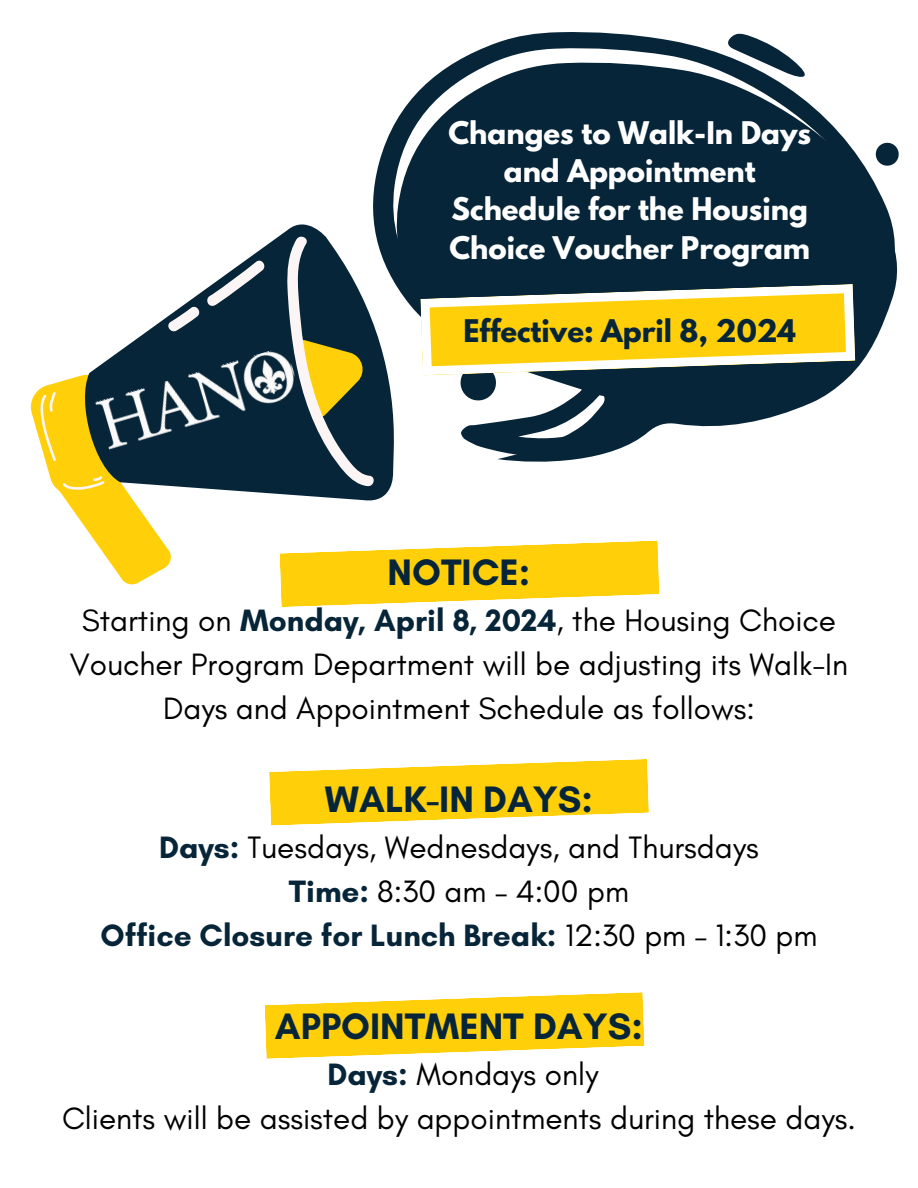
<style>
.page{position:relative;width:918px;height:1188px;background:#fff}
.page>*{position:absolute;margin:0;border:0;box-sizing:border-box;transform-origin:0 0}
.t1{font:700 37.5px "Glacial Indifference";color:#072538}
.t2{font:31.5px/43.8px "Glacial Indifference";color:#000;text-align:center}
.t3{font:700 27.6px/38.2px "League Spartan";color:#fff;text-align:center}
.t4{font:700 27.6px "League Spartan";color:#072538}
.s1{font-weight:700;color:#072538}
</style>
<div class="page">
<svg style="left:127px;top:224px;width:182px;height:273px"></svg>
<svg style="left:163px;top:257px;width:108px;height:78px"></svg>
<svg style="left:30px;top:369px;width:143px;height:216px"></svg>
<svg style="left:282px;top:229px;width:27px;height:264px"></svg>
<svg style="left:309px;top:32px;width:590px;height:469px;fill:#072538"></svg>
<svg style="left:420px;top:284px;width:435px;height:92px"></svg>
<svg style="left:280px;top:540px;width:379px;height:67px"></svg>
<svg style="left:269px;top:759px;width:380px;height:67px"></svg>
<svg style="left:265px;top:992px;width:379px;height:67px"></svg>
<img style="left:95px;top:346px;width:206px;height:106px">
<p class="t3" style="left:449px;top:117px;width:364px">Changes to Walk-In Days and Appointment<br>Schedule for the Housing<br>Choice Voucher Program</p>
<p class="t4" style="left:464px;top:317px;width:334px">Effective: April 8, 2024</p>
<p class="t1" style="left:388px;top:549px;width:144px">NOTICE:</p>
<p class="t2" style="left:70px;top:598px;width:780px">Starting on <span class="s1">Monday, April 8, 2024</span>, the Housing Choice<br>Voucher Program Department will be adjusting its Walk-In<br>Days and Appointment Schedule as follows:</p>
<p class="t1" style="left:325px;top:776px;width:270px">WALK-IN DAYS:</p>
<p class="t2" style="left:100px;top:825px;width:719px"><span class="s1">Days:</span> Tuesdays, Wednesdays, and Thursdays<br><span class="s1">Time:</span> 8:30 am – 4:00 pm<br><span class="s1">Office Closure for Lunch Break:</span> 12:30 pm – 1:30 pm</p>
<p class="t1" style="left:275px;top:1004px;width:369px">APPOINTMENT DAYS:</p>
<p class="t2" style="left:62px;top:1052px;width:795px"><span class="s1">Days:</span> Mondays only<br>Clients will be assisted by appointments during these days.</p>
</div>
